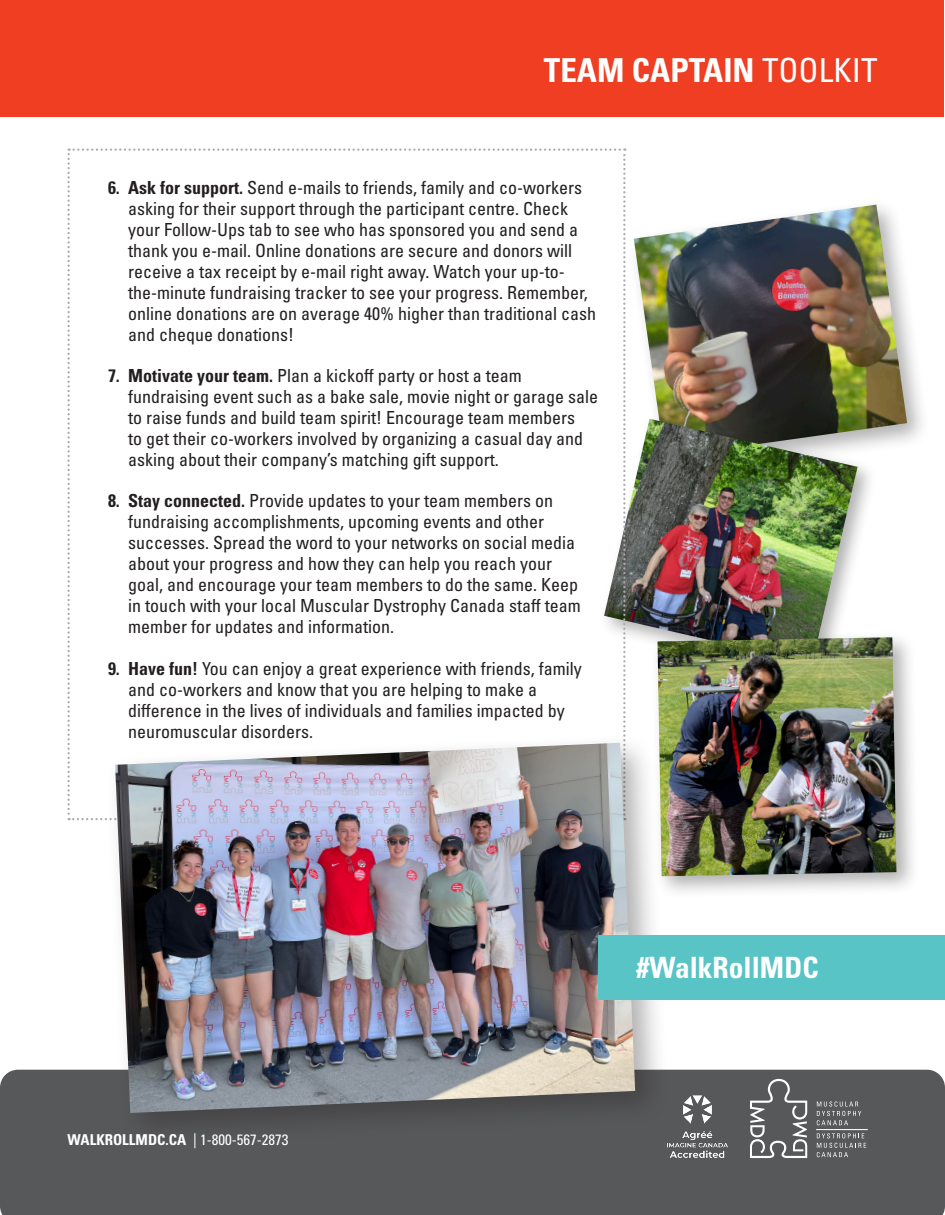
<style>
.page{position:relative;width:945px;height:1215px;background:#fff}
.page>*{position:absolute;margin:0;border:0;box-sizing:border-box;transform-origin:0 0}
.t1{font:700 condensed 33px "Univers LT Pro";color:#fff}
.t2{font:700 condensed 29.4px "Univers LT Pro";color:#fff}
.t3{font:condensed 18px/21px "Univers LT Pro";color:#231f20}
.t4{font:condensed 15px "Univers LT Pro";color:#fff}
.s1{font-weight:400}
.s2{font-weight:700}
</style>
<div class="page">
<div style="left:627px;top:198px;width:304px;height:283px;background:#231f20;opacity:.35"></div>
<img style="left:634px;top:205px;width:273px;height:252px">
<div style="left:598px;top:413px;width:280px;height:271px;background:#231f20;opacity:.35"></div>
<img style="left:626px;top:419px;width:232px;height:245px">
<div style="left:651px;top:630px;width:269px;height:270px;background:#231f20;opacity:.35"></div>
<img style="left:658px;top:637px;width:238px;height:239px">
<div style="left:0;top:0;width:944px;height:117px;background:#ef3e22"></div>
<svg style="left:68px;top:148px;width:558px;height:672px"></svg>
<div style="left:0;top:1070px;width:945px;height:145px;background:#57585a"></div>
<svg style="left:750px;top:1079px;width:57px;height:79px;background:#78797b"></svg>
<svg style="left:816px;top:1101px;width:52px;height:56px;background:#6c6d6f"></svg>
<div style="left:105px;top:733px;width:564px;height:414px;background:#231f20;opacity:.35"></div>
<img style="left:115px;top:743px;width:520px;height:370px">
<div style="left:598px;top:935px;width:347px;height:65px;background:#59c4c6"></div>
<img style="left:653px;top:1081px;width:90px;height:91px">
<p class="t1" style="left:544px;top:50px;width:335px">TEAM CAPTAIN <span class="s1">TOOLKIT</span></p>
<p class="t3" style="left:128px;top:177px;width:469px;text-indent:-20px"><span class="s2">6. Ask for support.</span> Send e-mails to friends, family and co-workers asking for their support through the participant centre. Check your Follow-Ups tab to see who has sponsored you and send a thank you e-mail. Online donations are secure and donors will receive a tax receipt by e-mail right away. Watch your up-to&shy;the-minute fundraising tracker to see your progress. Remember, online donations are on average 40% higher than traditional cash and cheque donations!</p>
<p class="t3" style="left:128px;top:365px;width:471px;text-indent:-20px"><span class="s2">7. Motivate your team.</span> Plan a kickoff party or host a team fundraising event such as a bake sale, movie night or garage sale to raise funds and build team spirit! Encourage team members<br>to get their co-workers involved by organizing a casual day and asking about their company’s matching gift support.</p>
<p class="t3" style="left:128px;top:490px;width:454px;text-indent:-20px"><span class="s2">8. Stay connected.</span> Provide updates to your team members on fundraising accomplishments, upcoming events and other successes. Spread the word to your networks on social media about your progress and how they can help you reach your goal, and encourage your team members to do the same. Keep in touch with your local Muscular Dystrophy Canada staff team member for updates and information.</p>
<p class="t3" style="left:128px;top:657px;width:455px;text-indent:-20px"><span class="s2">9. Have fun!</span> You can enjoy a great experience with friends, family and co-workers and know that you are helping to make a difference in the lives of individuals and families impacted by neuromuscular disorders.</p>
<p class="t4" style="left:68px;top:1130px;width:222px"><span class="s2">WALKROLLMDC.CA</span> | 1-800-567-2873</p>
<p class="t2" style="left:637px;top:949px;width:184px">#WalkRollMDC</p>
</div>
